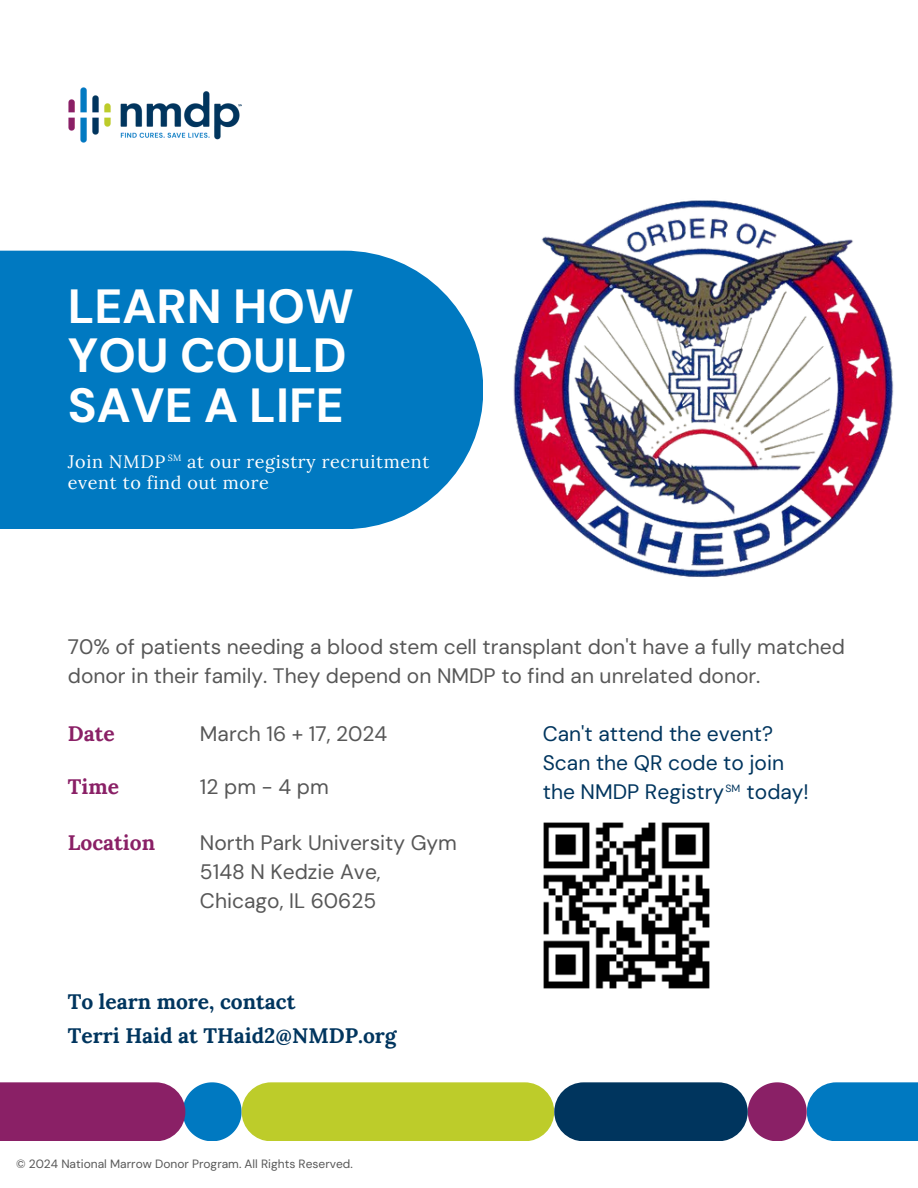
<style>
.page{position:relative;width:918px;height:1188px;background:#fff}
.page>*{position:absolute;margin:0;border:0;box-sizing:border-box;transform-origin:0 0}
.t1{font:700 48px/49.5px "DM Sans";color:#fff}
.t2{font:21px/29.2px "DM Sans";color:#575757}
.t3{font:21px/29.2px "DM Sans";color:#00355e}
.t4{font:700 21px "Lora";color:#00355e}
.t5{font:700 21px "Lora";color:#8a2066}
.t6{font:18px/21.3px "Lora";letter-spacing:.035em;color:#fff}
.t7{font:12px "DM Sans";color:#575757}
.t8{font:10.5px "DM Sans";color:#00355e}
.t9{font:9px "Lora";color:#fff}
</style>
<div class="page">
<img style="left:68px;top:87px;width:173px;height:56px">
<svg style="left:748px;top:1082px;width:58px;height:59px"></svg>
<svg style="left:185px;top:1082px;width:56px;height:59px"></svg>
<div style="left:0;top:1082px;width:185px;height:59px;background:#8a2066"></div>
<div style="left:242px;top:1082px;width:312px;height:59px;background:#bdcc2a;border-radius:29px"></div>
<div style="left:554px;top:1082px;width:194px;height:59px;background:#00355e;border-radius:29px"></div>
<div style="left:807px;top:1082px;width:111px;height:59px;background:#0079c1"></div>
<img style="left:543px;top:822px;width:167px;height:167px">
<div style="left:0;top:251px;width:483px;height:278px;background:#0079c1"></div>
<img style="left:513px;top:200px;width:381px;height:378px">
<h6 class="t1" style="left:68px;top:281px;width:288px">LEARN HOW<br>YOU COULD<br>SAVE A LIFE</h6>
<h2 class="t6" style="left:68px;top:450px;width:363px">Join NMDP at our registry recruitment event to find out more</h2>
<p class="t9" style="left:168px;top:452px;width:15px">SM</p>
<h2 class="t2" style="left:68px;top:632px;width:778px">70% of patients needing a blood stem cell transplant don't have a fully matched donor in their family. They depend on NMDP to find an unrelated donor.</h2>
<p class="t5" style="left:68px;top:720px;width:48px">Date</p>
<h3 class="t5" style="left:68px;top:772px;width:53px">Time</h3>
<h2 class="t5" style="left:68px;top:829px;width:89px">Location</h2>
<h3 class="t2" style="left:200px;top:719px;width:189px">March 16 + 17, 2024</h3>
<h3 class="t2" style="left:200px;top:772px;width:130px">12pm-4pm</h3>
<h2 class="t2" style="left:200px;top:828px;width:259px">North Park University Gym<br>5148 N Kedzie Ave,<br>Chicago, IL 60625</h2>
<h3 class="t4" style="left:68px;top:988px;width:229px">To learn more, contact</h3>
<p class="t4" style="left:68px;top:1021px;width:330px">Terri Haid at THaid2@NMDP.org</p>
<h4 class="t7" style="left:16px;top:1156px;width:338px">© 2024 National Marrow Donor Program. All Rights Reserved.</h4>
<h2 class="t3" style="left:543px;top:719px;width:268px">Can't attend the event?<br>Scan the QR code to join the NMDP Registry today!</h2>
<h3 class="t8" style="left:725px;top:781px;width:16px">SM</h3>
</div>
